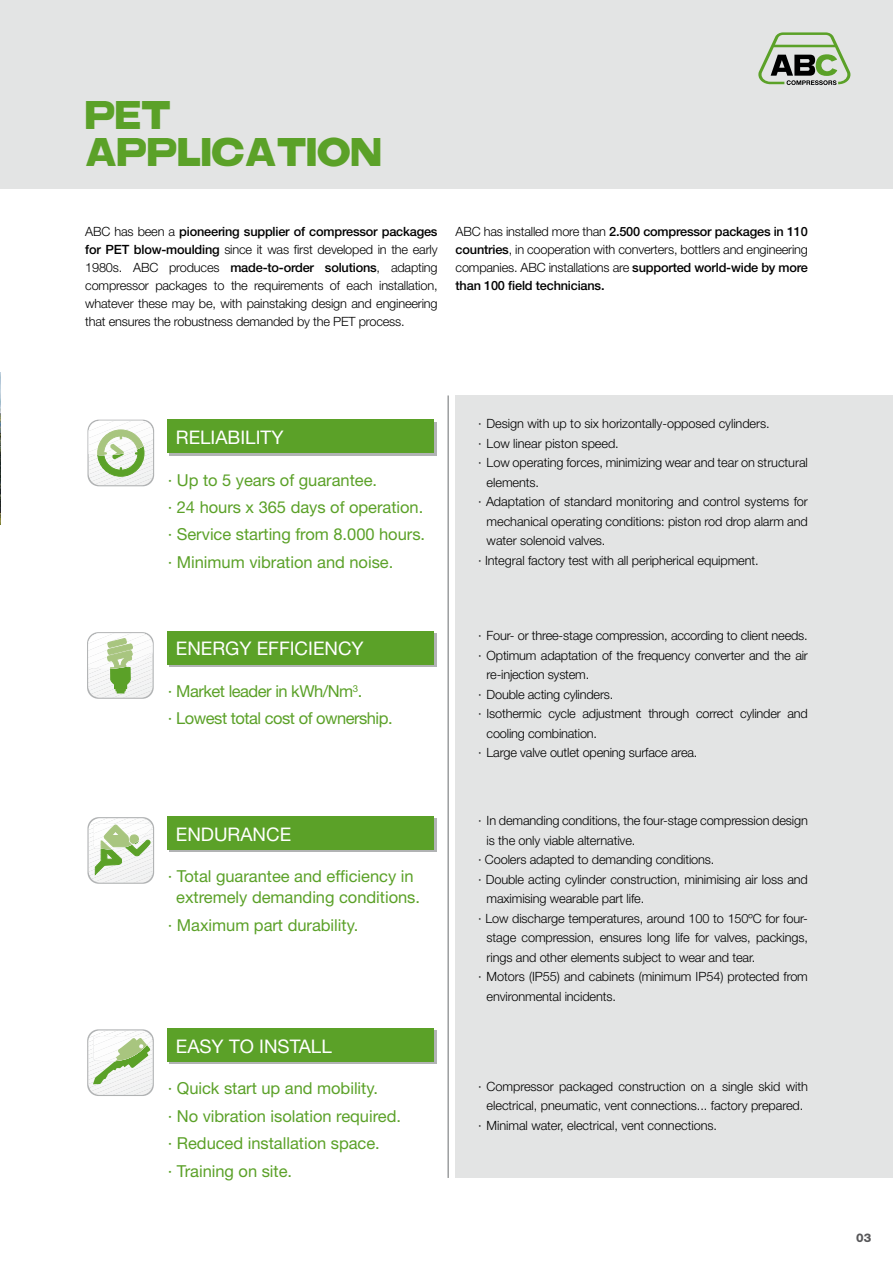
<style>
.page{position:relative;width:893px;height:1263px;background:#fff}
.page>*{position:absolute;margin:0;border:0;box-sizing:border-box;transform-origin:0 0}
.t1{font:700 45px/37.5px "TS Block";color:#5ba128;scale:.63 1}
.t2{font:18.75px "Helvetica Neue";color:#fff}
.t3{font:16.5px/27.3px "Helvetica Neue";color:#5ba128}
.t4{font:16.5px/27.3px "Helvetica Neue";letter-spacing:-.03em;color:#5ba128}
.t5{font:300 12.75px/18px "Helvetica Neue";letter-spacing:-.01em;color:#000;text-align:justify}
.t6{font:800 12px "Helvetica Neue";color:#58585a}
.s1{font-weight:500}
</style>
<div class="page">
<div style="left:0;top:0;width:893px;height:188px;background:#e3e4e4"></div>
<svg style="left:758px;top:32px;width:92px;height:53px"></svg>
<div style="left:455px;top:395px;width:438px;height:783px;background:#e3e4e4"></div>
<hr style="left:447px;top:395px;width:2px;height:783px;background:#9c9e9f">
<div style="left:169px;top:422px;width:268px;height:34px;background:#b1b3b4"></div>
<div style="left:167px;top:420px;width:267px;height:33px;background:#5ba128"></div>
<svg style="left:87px;top:420px;width:67px;height:66px"></svg>
<svg style="left:89px;top:421px;width:64px;height:64px"></svg>
<div style="left:169px;top:633px;width:268px;height:34px;background:#b1b3b4"></div>
<div style="left:167px;top:631px;width:267px;height:34px;background:#5ba128"></div>
<svg style="left:87px;top:632px;width:67px;height:67px"></svg>
<svg style="left:88px;top:633px;width:65px;height:65px"></svg>
<div style="left:169px;top:818px;width:268px;height:34px;background:#b1b3b4"></div>
<div style="left:167px;top:816px;width:267px;height:34px;background:#5ba128"></div>
<svg style="left:87px;top:817px;width:67px;height:67px"></svg>
<svg style="left:89px;top:818px;width:64px;height:65px"></svg>
<div style="left:169px;top:1030px;width:268px;height:34px;background:#b1b3b4"></div>
<div style="left:167px;top:1028px;width:267px;height:34px;background:#5ba128"></div>
<svg style="left:87px;top:1029px;width:67px;height:67px"></svg>
<svg style="left:88px;top:1030px;width:65px;height:65px"></svg>
<img style="left:0;top:373px;width:1px;height:151px">
<h1 class="t1" style="left:85px;top:99px;width:472px">PET<br>APPLICATION</h1>
<p class="t5" style="left:85px;top:222px;width:354px">ABC has been a <span class="s1">pioneering supplier of compressor packages for PET blow-moulding</span> since it was first developed in the early 1980s. ABC produces <span class="s1">made-to-order solutions</span>, adapting compressor packages to the requirements of each installation, whatever these may be, with painstaking design and engineering that ensures the robustness demanded by the PET process.</p>
<p class="t5" style="left:456px;top:222px;width:354px">ABC has installed more than <span class="s1">2.500 compressor packages in 110 countries</span>, in cooperation with converters, bottlers and engineering companies. ABC installations are <span class="s1">supported world-wide by more than 100 field technicians.</span></p>
<h2 class="t2" style="left:176px;top:426px;width:109px">RELIABILITY</h2>
<p class="t3" style="left:168px;top:466px;width:259px">· Up to 5 years of guarantee.<br>· 24 hours x 365 days of operation. · Service starting from 8.000 hours. · Minimum vibration and noise.</p>
<h2 class="t2" style="left:176px;top:637px;width:189px">ENERGY EFFICIENCY</h2>
<p class="t4" style="left:168px;top:677px;width:226px">· Market leader in kWh/Nm<sup>3</sup>.<br>· Lowest total cost of ownership.</p>
<h2 class="t2" style="left:176px;top:823px;width:117px">ENDURANCE</h2>
<p class="t3" style="left:168px;top:866px;width:254px;line-height:21px;text-align:center">· Total guarantee and efficiency in extremely demanding conditions.</p>
<p class="t3" style="left:168px;top:911px;width:192px">· Maximum part durability.</p>
<h2 class="t2" style="left:176px;top:1035px;width:157px">EASY TO INSTALL</h2>
<p class="t3" style="left:168px;top:1074px;width:235px">· Quick start up and mobility.<br>· No vibration isolation required. · Reduced installation space.<br>· Training on site.</p>
<p class="t5" style="left:478px;top:414px;width:293px">· Design with up to six horizontally-opposed cylinders.</p>
<p class="t5" style="left:478px;top:434px;width:142px">· Low linear piston speed.</p>
<p class="t5" style="left:478px;top:453px;width:331px">· Low operating forces, minimizing wear and tear on structural</p>
<p class="t5" style="left:487px;top:473px;width:54px">elements.</p>
<p class="t5" style="left:478px;top:492px;width:331px">· Adaptation of standard monitoring and control systems for</p>
<p class="t5" style="left:487px;top:512px;width:323px">mechanical operating conditions: piston rod drop alarm and</p>
<p class="t5" style="left:487px;top:531px;width:120px">water solenoid valves.</p>
<p class="t5" style="left:478px;top:551px;width:282px">· Integral factory test with all peripherical equipment.</p>
<p class="t5" style="left:478px;top:627px;width:331px">· Four- or three-stage compression, according to client needs.</p>
<p class="t5" style="left:478px;top:646px;width:331px">· Optimum adaptation of the frequency converter and the air</p>
<p class="t5" style="left:487px;top:666px;width:104px">re-injection system.</p>
<p class="t5" style="left:478px;top:685px;width:137px">· Double acting cylinders.</p>
<p class="t5" style="left:478px;top:705px;width:331px">· Isothermic cycle adjustment through correct cylinder and</p>
<p class="t5" style="left:487px;top:724px;width:112px">cooling combination.</p>
<p class="t5" style="left:478px;top:744px;width:221px">· Large valve outlet opening surface area.</p>
<p class="t5" style="left:478px;top:811px;width:331px">· In demanding conditions, the four-stage compression design</p>
<p class="t5" style="left:487px;top:831px;width:150px">is the only viable alternative.</p>
<p class="t5" style="left:478px;top:850px;width:238px">· Coolers adapted to demanding conditions.</p>
<p class="t5" style="left:478px;top:870px;width:331px">· Double acting cylinder construction, minimising air loss and</p>
<p class="t5" style="left:487px;top:889px;width:159px">maximising wearable part life.</p>
<p class="t5" style="left:478px;top:909px;width:331px">· Low discharge temperatures, around 100 to 150ºC for four-</p>
<p class="t5" style="left:487px;top:928px;width:323px">stage compression, ensures long life for valves, packings,</p>
<p class="t5" style="left:487px;top:948px;width:270px">rings and other elements subject to wear and tear.</p>
<p class="t5" style="left:478px;top:967px;width:331px">· Motors (IP55) and cabinets (minimum IP54) protected from</p>
<p class="t5" style="left:487px;top:987px;width:131px">environmental incidents.</p>
<p class="t5" style="left:478px;top:1077px;width:331px">· Compressor packaged construction on a single skid with</p>
<p class="t5" style="left:487px;top:1096px;width:318px">electrical, pneumatic, vent connections... factory prepared.</p>
<p class="t5" style="left:478px;top:1116px;width:241px">· Minimal water, electrical, vent connections.</p>
<p class="t6" style="left:856px;top:1230px;width:17px">03</p>
</div>
